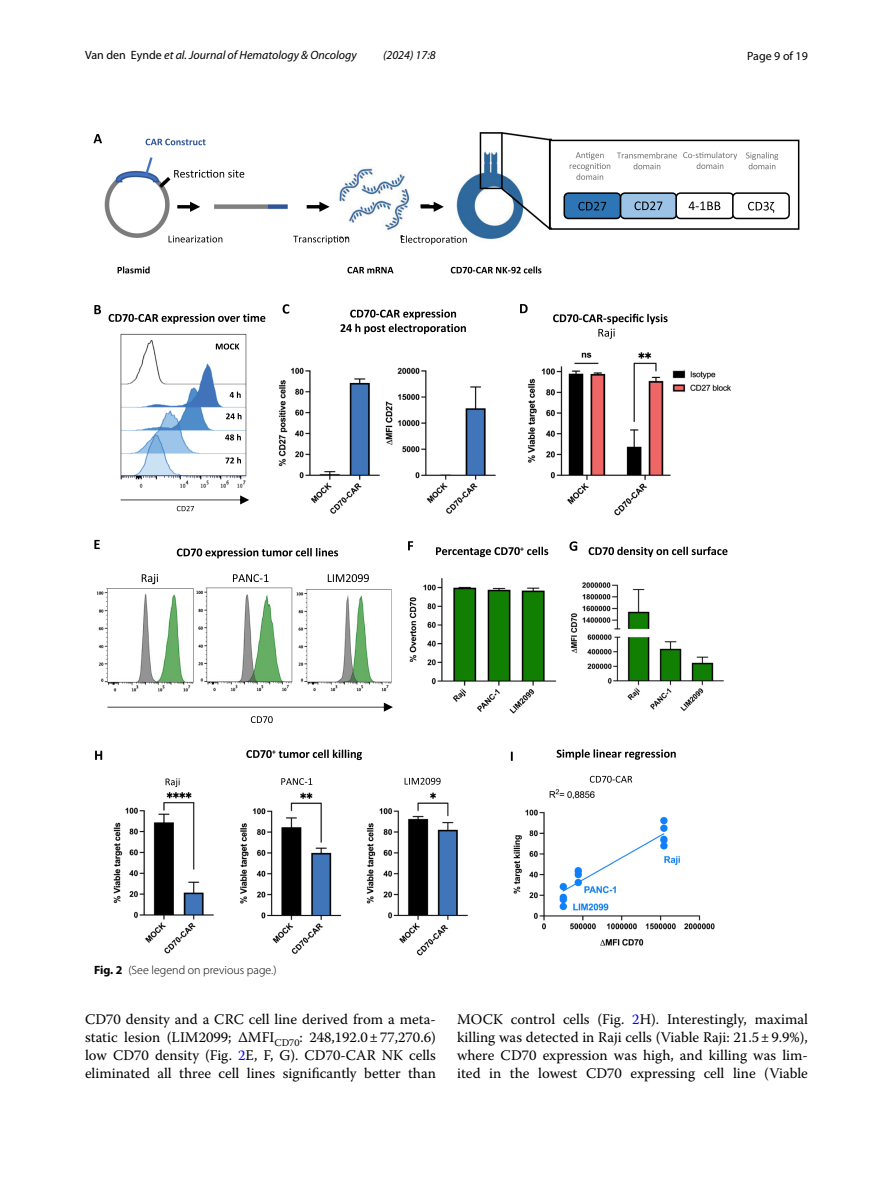
<style>
.page{position:relative;width:893px;height:1187px;background:#fff}
.page>*{position:absolute;margin:0;border:0;box-sizing:border-box;transform-origin:0 0}
.t1{font:14.7px/18px "Warnock Pro";color:#000;text-align:justify}
.t2{font:italic 12px "Myriad Pro";color:#000}
.t3{font:300 12px "Myriad Pro";color:#000}
.t4{font:12px "Myriad Pro";color:#000}
.s1{font-style:normal}
.s2{font-weight:700}
.s3{color:#00f}
</style>
<div class="page">
<img style="left:95px;top:133px;width:638px;height:823px">
<svg style="left:94px;top:305px;width:7px;height:9px"></svg>
<svg style="left:109px;top:314px;width:156px;height:10px"></svg>
<svg style="left:121px;top:495px;width:128px;height:16px"></svg>
<svg style="left:216px;top:343px;width:23px;height:6px"></svg>
<svg style="left:230px;top:391px;width:11px;height:7px"></svg>
<svg style="left:225px;top:434px;width:16px;height:6px"></svg>
<svg style="left:226px;top:413px;width:16px;height:6px"></svg>
<svg style="left:225px;top:457px;width:16px;height:6px"></svg>
<svg style="left:283px;top:304px;width:6px;height:10px"></svg>
<svg style="left:340px;top:309px;width:126px;height:25px"></svg>
<svg style="left:520px;top:304px;width:8px;height:9px"></svg>
<svg style="left:553px;top:314px;width:115px;height:25px"></svg>
<svg style="left:94px;top:540px;width:6px;height:9px"></svg>
<svg style="left:177px;top:548px;width:161px;height:10px"></svg>
<svg style="left:107px;top:702px;width:286px;height:21px"></svg>
<svg style="left:142px;top:574px;width:16px;height:10px"></svg>
<svg style="left:233px;top:574px;width:36px;height:8px"></svg>
<svg style="left:328px;top:574px;width:41px;height:8px"></svg>
<svg style="left:436px;top:546px;width:112px;height:11px"></svg>
<svg style="left:408px;top:541px;width:5px;height:9px"></svg>
<svg style="left:569px;top:541px;width:8px;height:10px"></svg>
<svg style="left:589px;top:546px;width:138px;height:11px"></svg>
<svg style="left:95px;top:750px;width:7px;height:9px"></svg>
<svg style="left:166px;top:778px;width:14px;height:9px"></svg>
<svg style="left:281px;top:778px;width:31px;height:7px"></svg>
<svg style="left:405px;top:777px;width:36px;height:7px"></svg>
<svg style="left:246px;top:749px;width:116px;height:11px"></svg>
<svg style="left:511px;top:751px;width:2px;height:9px"></svg>
<svg style="left:590px;top:775px;width:42px;height:7px"></svg>
<svg style="left:557px;top:749px;width:119px;height:10px"></svg>
<svg style="left:94px;top:134px;width:8px;height:9px"></svg>
<svg style="left:451px;top:266px;width:90px;height:7px"></svg>
<svg style="left:549px;top:140px;width:250px;height:90px"></svg>
<svg style="left:169px;top:235px;width:53px;height:7px"></svg>
<svg style="left:347px;top:267px;width:46px;height:6px"></svg>
<svg style="left:421px;top:202px;width:23px;height:10px"></svg>
<svg style="left:401px;top:235px;width:66px;height:9px"></svg>
<svg style="left:118px;top:266px;width:32px;height:7px"></svg>
<svg style="left:146px;top:139px;width:60px;height:6px"></svg>
<svg style="left:174px;top:170px;width:70px;height:8px"></svg>
<svg style="left:293px;top:235px;width:56px;height:9px"></svg>
<svg style="left:307px;top:202px;width:23px;height:10px"></svg>
<svg style="left:177px;top:202px;width:23px;height:10px"></svg>
<p class="t2" style="left:85px;top:48px;width:273px"><span class="s1">Van den Eynde</span> et al. Journal of Hematology &amp; Oncology</p>
<p class="t2" style="left:383px;top:48px;width:54px">(2024) 17:8</p>
<p class="t4" style="left:747px;top:48px;width:62px">Page 9 of 19</p>
<p class="t3" style="left:94px;top:963px;width:184px"><span class="s2">Fig. 2</span> (See legend on previous page.)</p>
<p class="t1" style="left:85px;top:1010px;width:352px">CD70 density and a CRC cell line derived from a meta&shy;static lesion (LIM2099; ΔMFI<sub>CD70</sub>: 248,192.0±77,270.6) low CD70 density (Fig. <span class="s3">2</span>E, F, G). CD70-CAR NK cells eliminated all three cell lines significantly better than</p>
<p class="t1" style="left:457px;top:1010px;width:352px">MOCK control cells (Fig. <span class="s3">2</span>H). Interestingly, maximal killing was detected in Raji cells (Viable Raji: 21.5±9.9%), where CD70 expression was high, and killing was lim&shy;ited in the lowest CD70 expressing cell line (Viable</p>
</div>
